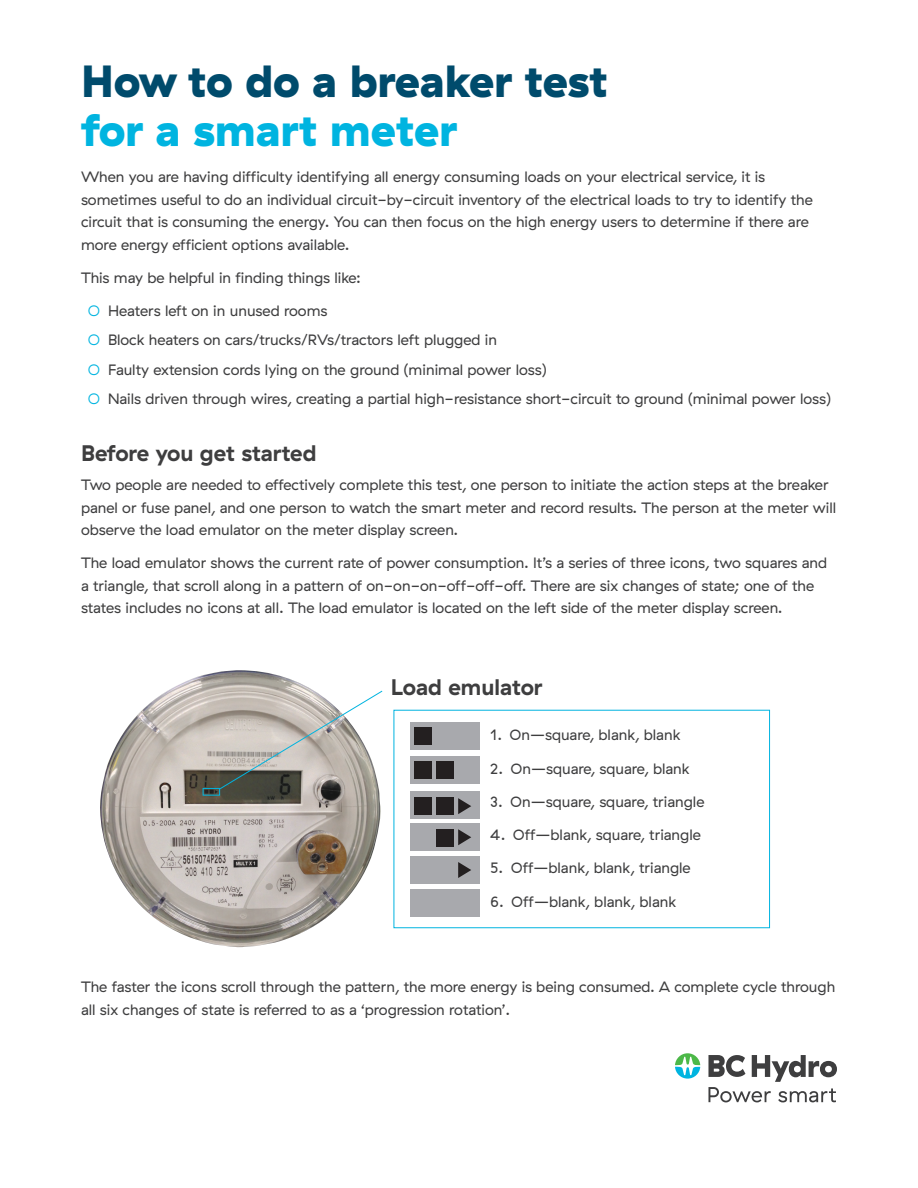
<style>
.page{position:relative;width:918px;height:1188px;background:#fff}
.page>*{position:absolute;margin:0;border:0;box-sizing:border-box;transform-origin:0 0}
.t1{font:900 45px "GT Haptik";color:#004b6c}
.t2{font:900 45px "GT Haptik";color:#00b4e0}
.t3{font:700 22.5px "GT Haptik";color:#3e3e3f}
.t4{font:15px/22.5px "GT Haptik";color:#3e3e3f}
.s1{color:#00b4e0}
</style>
<div class="page">
<img style="left:100px;top:670px;width:281px;height:278px">
<svg style="left:675px;top:1053px;width:25px;height:26px"></svg>
<svg style="left:708px;top:1055px;width:129px;height:47px"></svg>
<svg style="left:219px;top:690px;width:164px;height:100px;background:#bbb7b1"></svg>
<div style="left:203px;top:788px;width:17px;height:8px;border:1px solid #00b4e0"></div>
<div style="left:410px;top:722px;width:70px;height:28px;background:#a8a9ad"></div>
<div style="left:410px;top:757px;width:70px;height:27px;background:#a8a9ad"></div>
<div style="left:410px;top:791px;width:70px;height:27px;background:#a8a9ad"></div>
<div style="left:410px;top:824px;width:70px;height:27px;background:#a8a9ad"></div>
<div style="left:410px;top:856px;width:70px;height:28px;background:#a8a9ad"></div>
<div style="left:410px;top:889px;width:70px;height:27px;background:#a8a9ad"></div>
<svg style="left:458px;top:798px;width:13px;height:16px"></svg>
<svg style="left:458px;top:829px;width:13px;height:16px"></svg>
<svg style="left:458px;top:862px;width:13px;height:16px"></svg>
<div style="left:415px;top:727px;width:17px;height:17px;background:#231f20"></div>
<div style="left:415px;top:762px;width:17px;height:17px;background:#231f20"></div>
<div style="left:415px;top:797px;width:17px;height:17px;background:#231f20"></div>
<div style="left:436px;top:762px;width:18px;height:17px;background:#231f20"></div>
<div style="left:436px;top:797px;width:18px;height:17px;background:#231f20"></div>
<div style="left:436px;top:829px;width:18px;height:17px;background:#231f20"></div>
<h1 class="t1" style="left:81px;top:52px;width:529px">How to do a breaker test</h1>
<h1 class="t2" style="left:81px;top:101px;width:378px">for a smart meter</h1>
<p class="t4" style="left:81px;top:166px;width:733px">When you are having difficulty identifying all energy consuming loads on your electrical service, it is sometimes useful to do an individual circuit-by-circuit inventory of the electrical loads to try to identify the circuit that is consuming the energy. You can then focus on the high energy users to determine if there are more energy efficient options available.</p>
<p class="t4" style="left:81px;top:267px;width:281px">This may be helpful in finding things like:</p>
<p class="t4" style="left:88px;top:300px;width:241px"><span class="s1">○</span> Heaters left on in unused rooms</p>
<p class="t4" style="left:88px;top:329px;width:411px"><span class="s1">○</span> Block heaters on cars/trucks/RVs/tractors left plugged in</p>
<p class="t4" style="left:88px;top:358px;width:460px"><span class="s1">○</span> Faulty extension cords lying on the ground (minimal power loss)</p>
<p class="t4" style="left:88px;top:388px;width:745px"><span class="s1">○</span> Nails driven through wires, creating a partial high-resistance short-circuit to ground (minimal power loss)</p>
<h2 class="t3" style="left:81px;top:439px;width:237px">Before you get started</h2>
<p class="t4" style="left:81px;top:474px;width:757px">Two people are needed to effectively complete this test, one person to initiate the action steps at the breaker panel or fuse panel, and one person to watch the smart meter and record results. The person at the meter will observe the load emulator on the meter display screen.</p>
<p class="t4" style="left:81px;top:552px;width:748px">The load emulator shows the current rate of power consumption. It’s a series of three icons, two squares and a triangle, that scroll along in a pattern of on-on-on-off-off-off. There are six changes of state; one of the states includes no icons at all. The load emulator is located on the left side of the meter display screen.</p>
<h2 class="t3" style="left:391px;top:673px;width:153px">Load emulator</h2>
<p class="t4" style="left:490px;top:724px;width:192px">1. On—square, blank, blank</p>
<p class="t4" style="left:490px;top:757px;width:201px">2. On—square, square, blank</p>
<p class="t4" style="left:490px;top:791px;width:216px">3. On—square, square, triangle</p>
<p class="t4" style="left:490px;top:824px;width:212px">4. Off—blank, square, triangle</p>
<p class="t4" style="left:490px;top:857px;width:202px">5. Off—blank, blank, triangle</p>
<p class="t4" style="left:490px;top:890px;width:187px">6. Off—blank, blank, blank</p>
<p class="t4" style="left:81px;top:976px;width:756px">The faster the icons scroll through the pattern, the more energy is being consumed. A complete cycle through all six changes of state is referred to as a ‘progression rotation’.</p>
</div>
